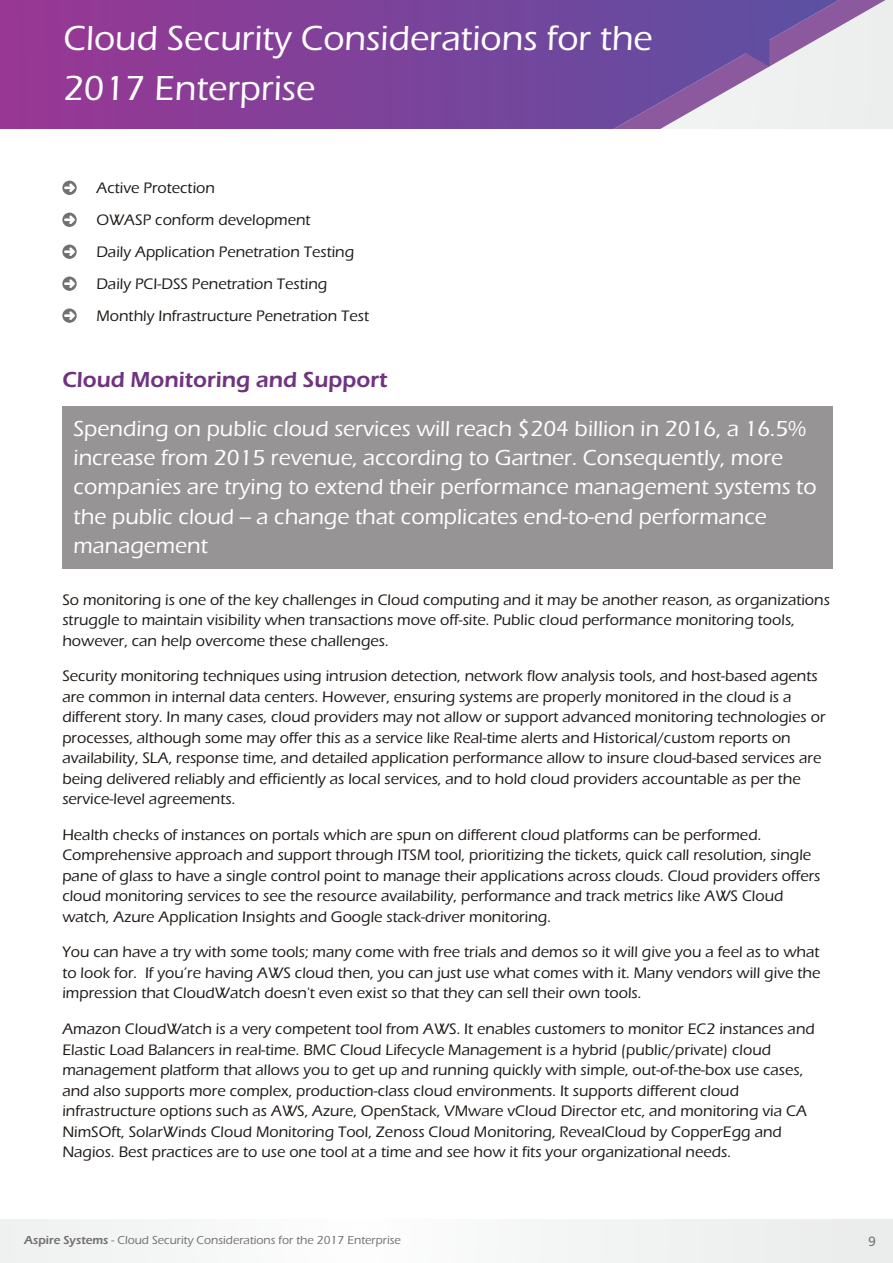
<style>
.page{position:relative;width:893px;height:1263px;background:#fff}
.page>*{position:absolute;margin:0;border:0;box-sizing:border-box;transform-origin:0 0}
.t1{font:500 36px/50.1px "Eras ITC";color:#fff}
.t2{font:500 22.5px/29.2px "Eras ITC";color:#fff}
.t3{font:600 22.5px "Eras ITC";color:#703380}
.t4{font:500 15.75px/20.5px "Eras ITC";color:#1f1a17}
.t5{font:13.5px "Humanist 777 BT Roman B";color:#737070}
.t6{font:500 12px "Eras ITC";color:#737070}
.s1{font-weight:600}
</style>
<div class="page">
<div style="left:62px;top:406px;width:771px;height:163px;background:#969494"></div>
<div style="left:0;top:1219px;width:849px;height:44px;background:#f4f5f5"></div>
<div style="left:849px;top:1219px;width:44px;height:44px;background:#ebeded"></div>
<svg style="left:842px;top:0;width:47px;height:129px;background:#e4e0e6"></svg>
<svg style="left:0;top:0;width:842px;height:129px;background:#8852a1"></svg>
<svg style="left:62px;top:181px;width:15px;height:14px"></svg>
<svg style="left:62px;top:213px;width:15px;height:14px"></svg>
<svg style="left:62px;top:245px;width:15px;height:14px"></svg>
<svg style="left:62px;top:276px;width:15px;height:15px"></svg>
<svg style="left:62px;top:308px;width:15px;height:15px"></svg>
<h1 class="t1" style="left:63px;top:16px;width:591px">Cloud Security Considerations for the<br>2017 Enterprise</h1>
<p class="t4" style="left:96px;top:173px;width:274px;line-height:32.1px">Active Protection<br>OWASP conform development<br>Daily Application Penetration Testing<br>Daily PCI-DSS Penetration Testing<br>Monthly Infrastructure Penetration Test</p>
<h2 class="t3" style="left:62px;top:371px;width:327px">Cloud Monitoring and Support</h2>
<p class="t2" style="left:74px;top:416px;width:745px">Spending on public cloud services will reach $204 billion in 2016, a 16.5% increase from 2015 revenue, according to Gartner. Consequently, more companies are trying to extend their performance management systems to the public cloud -- a change that complicates end-to-end performance management</p>
<p class="t4" style="left:62px;top:591px;width:769px">So monitoring is one of the key challenges in Cloud computing and it may be another reason, as organizations struggle to maintain visibility when transactions move off-site. Public cloud performance monitoring tools, however, can help overcome these challenges.</p>
<p class="t4" style="left:62px;top:667px;width:765px">Security monitoring techniques using intrusion detection, network flow analysis tools, and host-based agents are common in internal data centers. However, ensuring systems are properly monitored in the cloud is a different story. In many cases, cloud providers may not allow or support advanced monitoring technologies or processes, although some may offer this as a service like Real-time alerts and Historical/custom reports on availability, SLA, response time, and detailed application performance allow to insure cloud-based services are being delivered reliably and efficiently as local services, and to hold cloud providers accountable as per the service-level agreements.</p>
<p class="t4" style="left:62px;top:826px;width:760px">Health checks of instances on portals which are spun on different cloud platforms can be performed.<br>Comprehensive approach and support through ITSM tool, prioritizing the tickets, quick call resolution, single pane of glass to have a single control point to manage their applications across clouds. Cloud providers offers cloud monitoring services to see the resource availability, performance and track metrics like AWS Cloud watch, Azure Application Insights and Google stack-driver monitoring.</p>
<p class="t4" style="left:62px;top:944px;width:759px;text-align:justify">You can have a try with some tools; many come with free trials and demos so it will give you a feel as to what to look for. If you’re having AWS cloud then, you can just use what comes with it. Many vendors will give the impression that CloudWatch doesn't even exist so that they can sell their own tools.</p>
<p class="t4" style="left:62px;top:1020px;width:754px">Amazon CloudWatch is a very competent tool from AWS. It enables customers to monitor EC2 instances and Elastic Load Balancers in real-time. BMC Cloud Lifecycle Management is a hybrid (public/private) cloud management platform that allows you to get up and running quickly with simple, out-of-the-box use cases, and also supports more complex, production-class cloud environments. It supports different cloud infrastructure options such as AWS, Azure, OpenStack, VMware vCloud Director etc, and monitoring via CA NimSOft, SolarWinds Cloud Monitoring Tool, Zenoss Cloud Monitoring, RevealCloud by CopperEgg and Nagios. Best practices are to use one tool at a time and see how it fits your organizational needs.</p>
<p class="t6" style="left:24px;top:1236px;width:378px"><span class="s1">Aspire Systems</span> - Cloud Security Considerations for the 2017 Enterprise</p>
<p class="t5" style="left:868px;top:1235px;width:9px">9</p>
</div>
